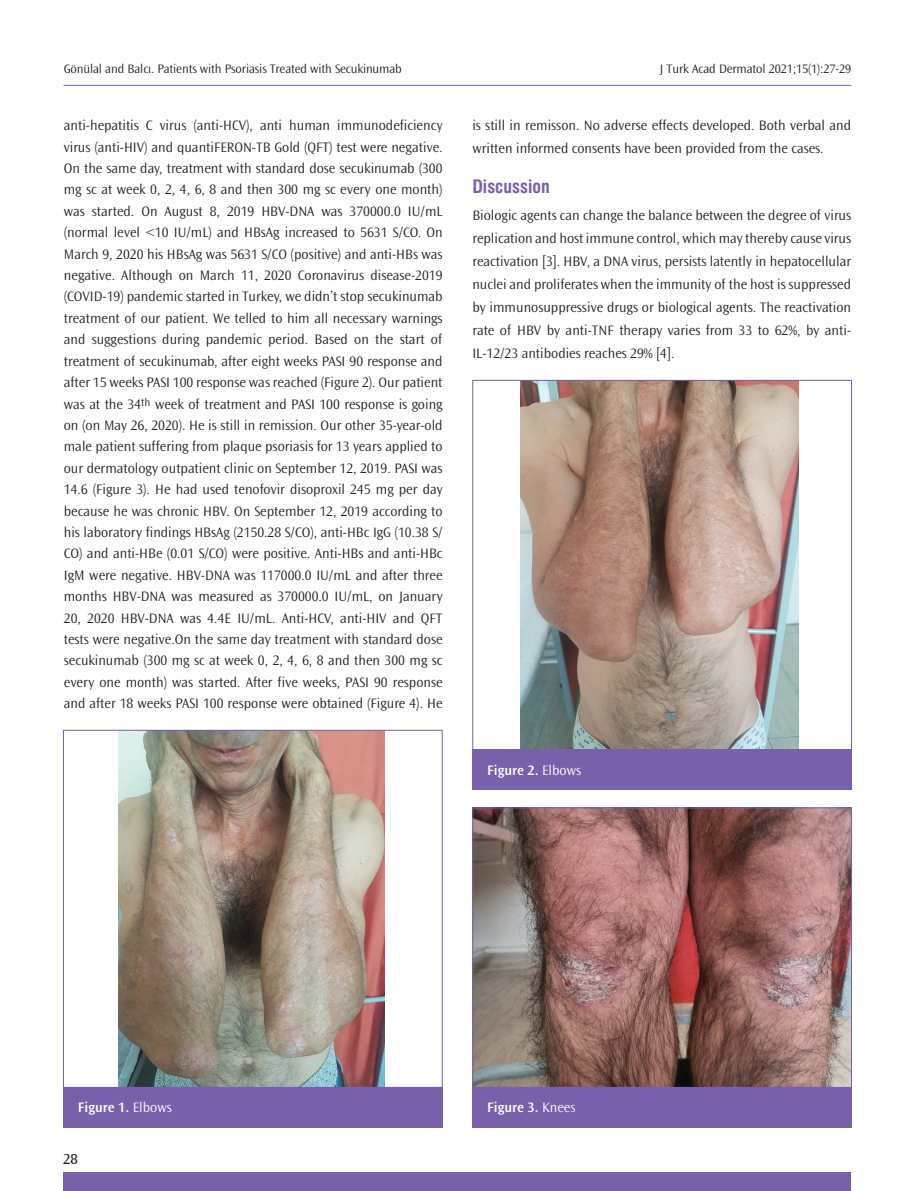
<style>
.page{position:relative;width:915px;height:1191px;background:#fff}
.page>*{position:absolute;margin:0;border:0;box-sizing:border-box;transform-origin:0 0}
.ARA_BASLIK{font:18px "Swiss Condensed Bold Tr";color:#7960aa}
.t1{font:15px "Ocean Sans Std";color:#231f20}
.YAZI{font:300 14.25px/21.5px "Ocean Sans Std";color:#231f20;text-align:justify}
.t2{font:600 14.25px "Ocean Sans Std";color:#fff}
.t3{font:300 12.75px "Ocean Sans Std";letter-spacing:-.01em;color:#231f20}
.s1{font-weight:300}
</style>
<div class="page">
<hr style="left:64px;top:85px;width:787px;height:1px;background:#7960aa">
<div style="left:63px;top:1172px;width:787px;height:19px;background:#7960aa"></div>
<img style="left:118px;top:732px;width:266px;height:353px">
<div style="left:63px;top:730px;width:379px;height:357px;border:1px solid #7960aa"></div>
<div style="left:63px;top:1087px;width:379px;height:40px;background:#7960aa"></div>
<img style="left:474px;top:809px;width:375px;height:276px">
<div style="left:472px;top:807px;width:379px;height:280px;border:1px solid #7960aa"></div>
<div style="left:472px;top:1087px;width:379px;height:40px;background:#7960aa"></div>
<img style="left:520px;top:382px;width:278px;height:366px">
<div style="left:472px;top:749px;width:379px;height:40px;background:#7960aa"></div>
<p class="t3" style="left:64px;top:61px;width:339px">Gönülal and Balcı. Patients with Psoriasis Treated with Secukinumab</p>
<p class="t3" style="left:659px;top:61px;width:193px">J Turk Acad Dermatol 2021;15(1):27-29</p>
<p class="YAZI" style="left:64px;top:115px;width:380px">anti-hepatitis C virus (anti-HCV), anti human immunodeficiency virus (anti-HIV) and quantiFERON-TB Gold (QFT) test were negative.<br>On the same day, treatment with standard dose secukinumab (300 mg sc at week 0, 2, 4, 6, 8 and then 300 mg sc every one month) was started. On August 8, 2019 HBV-DNA was 370000.0 IU/mL (normal level &lt;10 IU/mL) and HBsAg increased to 5631 S/CO. On March 9, 2020 his HBsAg was 5631 S/CO (positive) and anti-HBs was negative. Although on March 11, 2020 Coronavirus disease-2019 (COVID-19) pandemic started in Turkey, we didn’t stop secukinumab treatment of our patient. We telled to him all necessary warnings and suggestions during pandemic period. Based on the start of treatment of secukinumab, after eight weeks PASI 90 response and after 15 weeks PASI 100 response was reached (Figure 2). Our patient was at the 34<sup>th</sup> week of treatment and PASI 100 response is going on (on May 26, 2020). He is still in remission. Our other 35-year-old male patient suffering from plaque psoriasis for 13 years applied to our dermatology outpatient clinic on September 12, 2019. PASI was 14.6 (Figure 3). He had used tenofovir disoproxil 245 mg per day because he was chronic HBV. On September 12, 2019 according to his laboratory findings HBsAg (2150.28 S/CO), anti-HBc IgG (10.38 S/ CO) and anti-HBe (0.01 S/CO) were positive. Anti-HBs and anti-HBc IgM were negative. HBV-DNA was 117000.0 IU/mL and after three months HBV-DNA was measured as 370000.0 IU/mL, on January 20, 2020 HBV-DNA was 4.4E IU/mL. Anti-HCV, anti-HIV and QFT tests were negative.On the same day treatment with standard dose secukinumab (300 mg sc at week 0, 2, 4, 6, 8 and then 300 mg sc every one month) was started. After five weeks, PASI 90 response and after 18 weeks PASI 100 response were obtained (Figure 4). He</p>
<p class="YAZI" style="left:472px;top:114px;width:380px;line-height:23px">is still in remisson. No adverse effects developed. Both verbal and written informed consents have been provided from the cases.</p>
<p class="ARA_BASLIK" style="left:472px;top:176px;width:79px">Discussion</p>
<p class="YAZI" style="left:472px;top:204px;width:380px;line-height:23px">Biologic agents can change the balance between the degree of virus replication and host immune control, which may thereby cause virus reactivation [3]. HBV, a DNA virus, persists latently in hepatocellular nuclei and proliferates when the immunity of the host is suppressed by immunosuppressive drugs or biological agents. The reactivation rate of HBV by anti-TNF therapy varies from 33 to 62%, by anti-IL-12/23 antibodies reaches 29% [4].</p>
<p class="t2" style="left:487px;top:762px;width:95px">Figure 2. <span class="s1">Elbows</span></p>
<p class="t2" style="left:78px;top:1099px;width:95px">Figure 1. <span class="s1">Elbows</span></p>
<p class="t2" style="left:487px;top:1099px;width:90px">Figure 3. <span class="s1">Knees</span></p>
<p class="t1" style="left:63px;top:1150px;width:16px">28</p>
</div>
